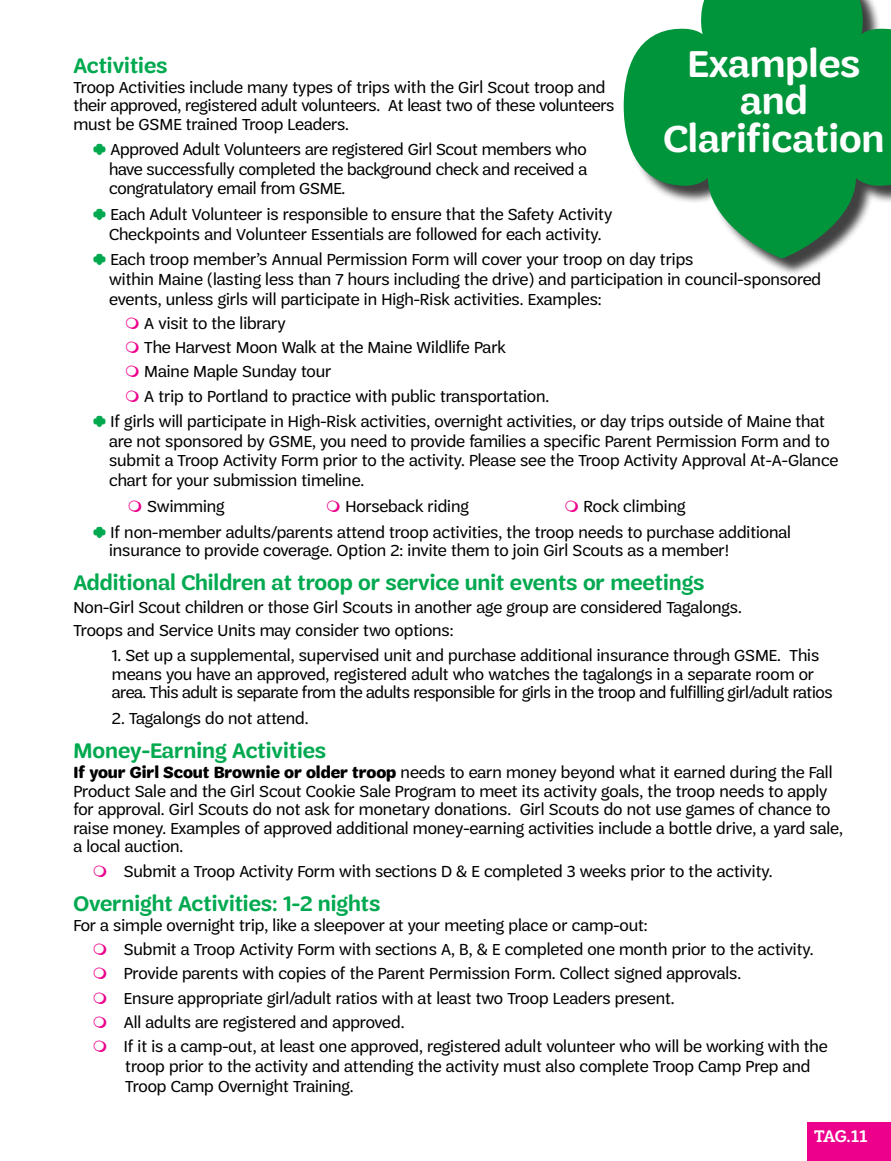
<style>
.page{position:relative;width:891px;height:1161px;background:#fff}
.page>*{position:absolute;margin:0;border:0;box-sizing:border-box;transform-origin:0 0}
.t1{font:600 39.9px/37px "Trefoil Sans";color:#fff;text-align:center}
.t2{font:600 22.5px "Trefoil Sans";color:#00a94f}
.t3{font:500 18px "Trefoil Slab";color:#fff}
.t4{font:17.1px/18.6px "Trefoil Sans";color:#000}
.s1{color:#00a94f}
.s2{font-weight:700}
</style>
<div class="page">
<div style="left:626px;top:0;width:265px;height:276px;background:#000;opacity:.75"></div>
<svg style="left:624px;top:0;width:267px;height:259px;fill:#00953b"></svg>
<div style="left:807px;top:1122px;width:84px;height:39px;background:#ec008c"></div>
<h1 class="t1" style="left:663px;top:46px;width:222px">Examples and<br>Clarification</h1>
<h2 class="t2" style="left:73px;top:53px;width:96px">Activities</h2>
<p class="t4" style="left:73px;top:78px;width:543px">Troop Activities include many types of trips with the Girl Scout troop and their approved, registered adult volunteers. At least two of these volunteers must be GSME trained Troop Leaders.</p>
<p class="t4" style="left:109px;top:140px;width:479px;line-height:19.5px;text-align:justify;text-indent:-16px"><span class="s1">☙</span> Approved Adult Volunteers are registered Girl Scout members who have successfully completed the background check and received a congratulatory email from GSME.</p>
<p class="t4" style="left:93px;top:205px;width:521px;line-height:19.5px;text-align:center"><span class="s1">☙</span> Each Adult Volunteer is responsible to ensure that the Safety Activity<br>Checkpoints and Volunteer Essentials are followed for each activity.</p>
<p class="t4" style="left:109px;top:250px;width:714px;line-height:19.8px;text-indent:-16px"><span class="s1">☙</span> Each troop member’s Annual Permission Form will cover your troop on day trips<br>within Maine (lasting less than 7 hours including the drive) and participation in council-sponsored events, unless girls will participate in High-Risk activities. Examples:</p>
<p class="t4" style="left:144px;top:314px;width:143px">A visit to the library</p>
<p class="t4" style="left:144px;top:338px;width:363px">The Harvest Moon Walk at the Maine Wildlife Park</p>
<p class="t4" style="left:144px;top:363px;width:189px">Maine Maple Sunday tour</p>
<p class="t4" style="left:144px;top:387px;width:407px">A trip to Portland to practice with public transportation.</p>
<p class="t4" style="left:93px;top:412px;width:734px"><span class="s1">☙</span> If girls will participate in High-Risk activities, overnight activities, or day trips outside of Maine that</p>
<p class="t4" style="left:109px;top:431px;width:731px;line-height:19.8px">are not sponsored by GSME, you need to provide families a specific Parent Permission Form and to submit a Troop Activity Form prior to the activity. Please see the Troop Activity Approval At-A-Glance chart for your submission timeline.</p>
<p class="t4" style="left:147px;top:497px;width:79px">Swimming</p>
<p class="t4" style="left:345px;top:497px;width:125px">Horseback riding</p>
<p class="t4" style="left:93px;top:494px;width:700px;line-height:25.7px;text-indent:491px">Rock climbing<br><span class="s1">☙</span> If non-member adults/parents attend troop activities, the troop needs to purchase additional</p>
<p class="t4" style="left:109px;top:541px;width:622px">insurance to provide coverage. Option 2: invite them to join Girl Scouts as a member!</p>
<h2 class="t2" style="left:73px;top:570px;width:633px">Additional Children at troop or service unit events or meetings</h2>
<p class="t4" style="left:73px;top:596px;width:670px;line-height:22.8px">Non-Girl Scout children or those Girl Scouts in another age group are considered Tagalongs.<br>Troops and Service Units may consider two options:</p>
<p class="t4" style="left:112px;top:646px;width:722px">1. Set up a supplemental, supervised unit and purchase additional insurance through GSME. This means you have an approved, registered adult who watches the tagalongs in a separate room or area. This adult is separate from the adults responsible for girls in the troop and fulfilling girl/adult ratios</p>
<p class="t4" style="left:112px;top:709px;width:198px">2. Tagalongs do not attend.</p>
<h2 class="t2" style="left:73px;top:738px;width:254px">Money-Earning Activities</h2>
<p class="t4" style="left:73px;top:763px;width:771px"><span class="s2">If your Girl Scout Brownie or older troop</span> needs to earn money beyond what it earned during the Fall Product Sale and the Girl Scout Cookie Sale Program to meet its activity goals, the troop needs to apply for approval. Girl Scouts do not ask for monetary donations. Girl Scouts do not use games of chance to raise money. Examples of approved additional money-earning activities include a bottle drive, a yard sale, a local auction.</p>
<p class="t4" style="left:124px;top:862px;width:650px">Submit a Troop Activity Form with sections D &amp; E completed 3 weeks prior to the activity.</p>
<h2 class="t2" style="left:73px;top:891px;width:309px">Overnight Activities: 1-2 nights</h2>
<p class="t4" style="left:124px;top:913px;width:705px;line-height:24.3px;text-indent:-50px">For a simple overnight trip, like a sleepover at your meeting place or camp-out:<br>Submit a Troop Activity Form with sections A, B, &amp; E completed one month prior to the activity.<br>Provide parents with copies of the Parent Permission Form. Collect signed approvals.<br>Ensure appropriate girl/adult ratios with at least two Troop Leaders present.<br>All adults are registered and approved.<br>If it is a camp-out, at least one approved, registered adult volunteer who will be working with the</p>
<p class="t4" style="left:125px;top:1056px;width:687px;line-height:20px">troop prior to the activity and attending the activity must also complete Troop Camp Prep and<br>Troop Camp Overnight Training.</p>
<p class="t3" style="left:814px;top:1126px;width:55px">TAG.11</p>
</div>
